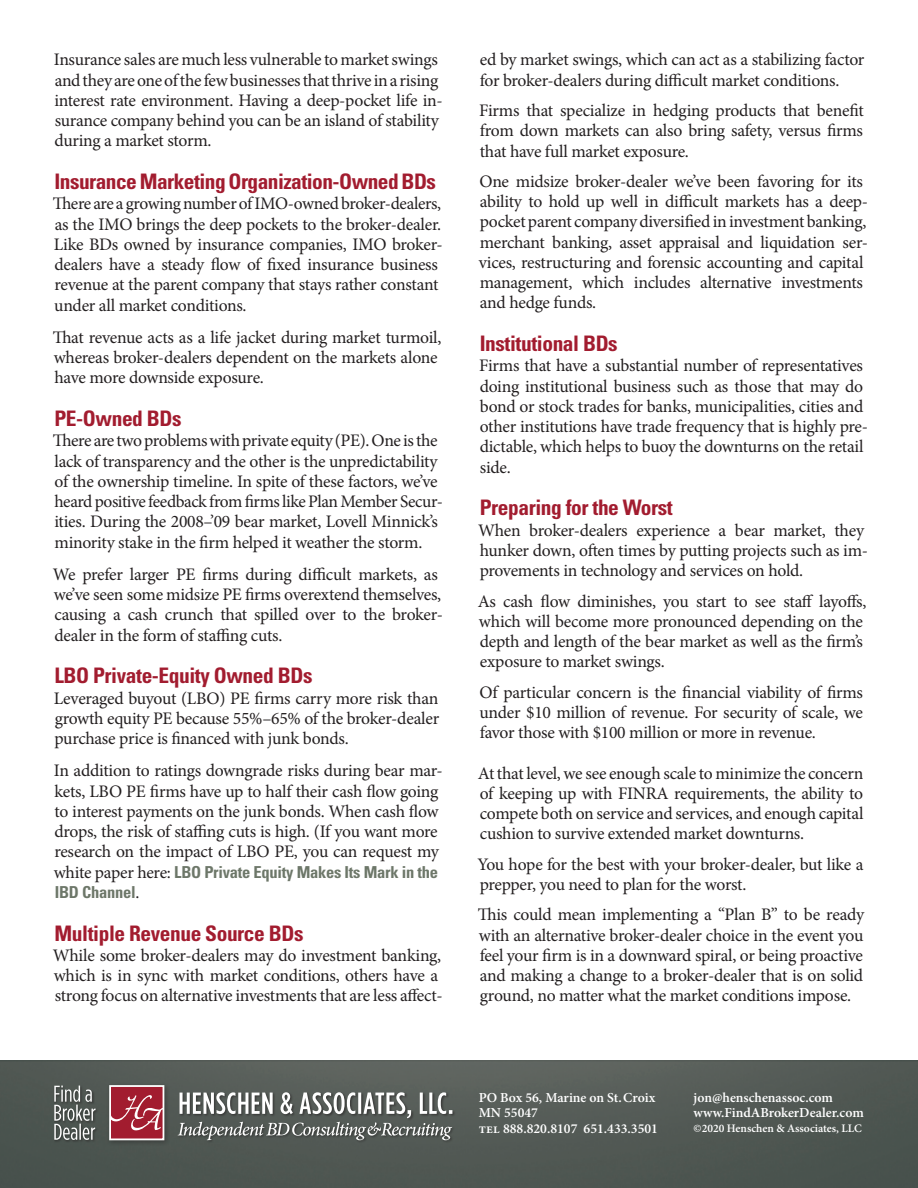
<style>
.page{position:relative;width:918px;height:1188px;background:#fff}
.page>*{position:absolute;margin:0;border:0;box-sizing:border-box;transform-origin:0 0}
.t1{font:700 condensed 21.3px "Univers";letter-spacing:-.02em;color:#a21c2f}
._12_15_Minion{font:17.7px/20.2px "Minion Pro";letter-spacing:-.02em;color:#231f20}
._12_15_Minion-2{font:700 condensed 16.5px/20.2px "Univers";letter-spacing:-.015em;color:#6d7769}
.t2{font:600 13.8px "Minion Pro";color:#fff}
.t3{font:600 11.55px "Minion Pro";color:#fff}
.s1{font-family:"Minion Pro";font-weight:400;font-stretch:normal;font-size:17.7px;color:#231f20}
</style>
<div class="page">
<img style="left:0;top:1060px;width:918px;height:128px">
<div style="left:54px;top:1123px;width:45px;height:20px;background:#474e4a"></div>
<div style="left:54px;top:1104px;width:45px;height:20px;background:#4d5651"></div>
<div style="left:54px;top:1085px;width:41px;height:20px;background:#231f20;opacity:.55"></div>
<svg style="left:54px;top:1086px;width:42px;height:54px"></svg>
<div style="left:106px;top:1082px;width:64px;height:64px;background:#4a514d"></div>
<svg style="left:109px;top:1085px;width:56px;height:56px;background:#b34f5d"></svg>
<div style="left:177px;top:1121px;width:279px;height:23px;background:#515854"></div>
<svg style="left:178px;top:1092px;width:274px;height:48px"></svg>
<p class="_12_15_Minion" style="left:54px;top:50px;width:386px">Insurance sales are much less vulnerable to market swings and they are one of the few businesses that thrive in a rising</p>
<p class="_12_15_Minion" style="left:54px;top:90px;width:390px">interest rate environment. Having a deep-pocket life in&shy;surance company behind you can be an island of stability during a market storm.</p>
<p class="t1" style="left:55px;top:169px;width:383px">Insurance Marketing Organization-Owned BDs</p>
<p class="_12_15_Minion" style="left:53px;top:194px;width:390px">There are a growing number of IMO-owned broker-dealers,</p>
<p class="_12_15_Minion" style="left:54px;top:214px;width:391px">as the IMO brings the deep pockets to the broker-dealer.<br>Like BDs owned by insurance companies, IMO broker&shy;dealers have a steady flow of fixed insurance business revenue at the parent company that stays rather constant under all market conditions.</p>
<p class="_12_15_Minion" style="left:53px;top:327px;width:390px">That revenue acts as a life jacket during market turmoil, whereas broker-dealers dependent on the markets alone have more downside exposure.</p>
<p class="t1" style="left:55px;top:406px;width:129px">PE-Owned BDs</p>
<p class="_12_15_Minion" style="left:53px;top:431px;width:387px">There are two problems with private equity (PE). One is the</p>
<p class="_12_15_Minion" style="left:54px;top:451px;width:385px">lack of transparency and the other is the unpredictability</p>
<p class="_12_15_Minion" style="left:54px;top:471px;width:390px">of the ownership timeline. In spite of these factors, we’ve heard positive feedback from firms like Plan Member Secur-</p>
<p class="_12_15_Minion" style="left:54px;top:512px;width:385px">ities. During the 2008–’09 bear market, Lovell Minnick’s minority stake in the firm helped it weather the storm.</p>
<p class="_12_15_Minion" style="left:53px;top:564px;width:392px">We prefer larger PE firms during difficult markets, as we’ve seen some midsize PE firms overextend themselves, causing a cash crunch that spilled over to the broker&shy;dealer in the form of staffing cuts.</p>
<p class="t1" style="left:55px;top:663px;width:259px">LBO Private-Equity Owned BDs</p>
<p class="_12_15_Minion" style="left:54px;top:688px;width:387px;text-align:justify">Leveraged buyout (LBO) PE firms carry more risk than growth equity PE because 55%–65% of the broker-dealer purchase price is financed with junk bonds.</p>
<p class="_12_15_Minion" style="left:54px;top:761px;width:391px">In addition to ratings downgrade risks during bear mar&shy;kets, LBO PE firms have up to half their cash flow going to interest payments on the junk bonds. When cash flow drops, the risk of staffing cuts is high. (If you want more research on the impact of LBO PE, you can request my</p>
<p class="_12_15_Minion-2" style="left:54px;top:861px;width:386px"><span class="s1">white paper here:</span> LBO Private Equity Makes Its Mark in the<br>IBD Channel<span class="s1">.</span></p>
<p class="t1" style="left:55px;top:920px;width:250px">Multiple Revenue Source BDs</p>
<p class="_12_15_Minion" style="left:53px;top:945px;width:392px">While some broker-dealers may do investment banking, which is in sync with market conditions, others have a strong focus on alternative investments that are less affect-</p>
<p class="_12_15_Minion" style="left:480px;top:50px;width:386px">ed by market swings, which can act as a stabilizing factor for broker-dealers during difficult market conditions.</p>
<p class="_12_15_Minion" style="left:479px;top:100px;width:386px;text-align:justify">Firms that specialize in hedging products that benefit from down markets can also bring safety, versus firms that have full market exposure.</p>
<p class="_12_15_Minion" style="left:479px;top:171px;width:390px">One midsize broker-dealer we’ve been favoring for its ability to hold up well in difficult markets has a deep&shy;pocket parent company diversified in investment banking,</p>
<p class="_12_15_Minion" style="left:479px;top:232px;width:391px">merchant banking, asset appraisal and liquidation ser&shy;vices, restructuring and forensic accounting and capital management, which includes alternative investments and hedge funds.</p>
<p class="t1" style="left:480px;top:331px;width:140px">Institutional BDs</p>
<p class="_12_15_Minion" style="left:479px;top:356px;width:391px">Firms that have a substantial number of representatives doing institutional business such as those that may do bond or stock trades for banks, municipalities, cities and other institutions have trade frequency that is highly pre&shy;dictable, which helps to buoy the downturns on the retail side.</p>
<p class="t1" style="left:480px;top:495px;width:195px">Preparing for the Worst</p>
<p class="_12_15_Minion" style="left:478px;top:520px;width:392px">When broker-dealers experience a bear market, they hunker down, often times by putting projects such as im&shy;provements in technology and services on hold.</p>
<p class="_12_15_Minion" style="left:478px;top:591px;width:390px">As cash flow diminishes, you start to see staff layoffs, which will become more pronounced depending on the depth and length of the bear market as well as the firm’s exposure to market swings.</p>
<p class="_12_15_Minion" style="left:479px;top:682px;width:385px;text-align:justify">Of particular concern is the financial viability of firms under $10 million of revenue. For security of scale, we favor those with $100 million or more in revenue.</p>
<p class="_12_15_Minion" style="left:478px;top:763px;width:387px">At that level, we see enough scale to minimize the concern</p>
<p class="_12_15_Minion" style="left:480px;top:783px;width:385px;text-align:justify">of keeping up with FINRA requirements, the ability to compete both on service and services, and enough capital cushion to survive extended market downturns.</p>
<p class="_12_15_Minion" style="left:478px;top:854px;width:387px">You hope for the best with your broker-dealer, but like a prepper, you need to plan for the worst.</p>
<p class="_12_15_Minion" style="left:478px;top:905px;width:388px;text-align:justify">This could mean implementing a “Plan B” to be ready with an alternative broker-dealer choice in the event you feel your firm is in a downward spiral, or being proactive and making a change to a broker-dealer that is on solid ground, no matter what the market conditions impose.</p>
<p class="t2" style="left:479px;top:1088px;width:178px">PO Box 56, Marine on St. Croix</p>
<p class="t2" style="left:479px;top:1103px;width:61px">MN 55047</p>
<p class="t2" style="left:479px;top:1119px;width:181px">tel 888.820.8107 651.433.3501</p>
<p class="t2" style="left:694px;top:1088px;width:141px">jon@henschenassoc.com</p>
<p class="t2" style="left:694px;top:1103px;width:172px">www.FindABrokerDealer.com</p>
<p class="t3" style="left:694px;top:1121px;width:170px">©2020 Henschen &amp; Associates, LLC</p>
</div>
